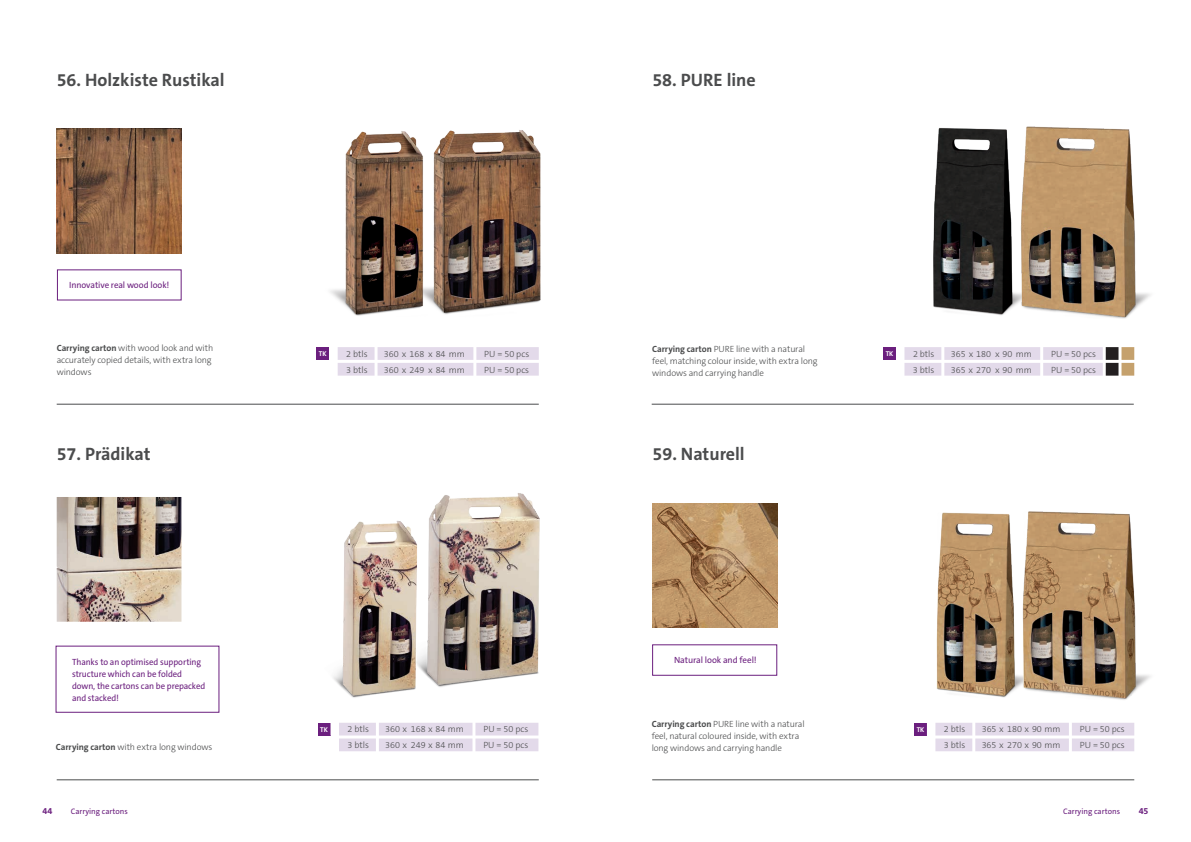
<style>
.page{position:relative;width:1191px;height:842px;background:#fff}
.page>*{position:absolute;margin:0;border:0;box-sizing:border-box;transform-origin:0 0}
.t1{font:700 18px "The Sans C5";color:#4b4c4d}
.t2{font:300 9px/12px "The Sans C5";letter-spacing:-.01em;color:#4b4c4d}
.t3{font:9px/12px "The Sans C5";letter-spacing:-.01em;color:#6b1f7e}
.t4{font:700 9px "The Sans C5";color:#6b1f7e}
.t5{font:8px "The Sans C5";color:#6b1f7e}
.t6{font:700 7px "The Sans C5";color:#fff}
.s1{font-weight:700}
</style>
<div class="page">
<hr style="left:652px;top:780px;width:482px;height:1px;background:#4b4c4d">
<hr style="left:57px;top:780px;width:482px;height:1px;background:#4b4c4d">
<hr style="left:57px;top:404px;width:482px;height:1px;background:#4b4c4d">
<hr style="left:651px;top:404px;width:482px;height:1px;background:#4b4c4d">
<img style="left:330px;top:131px;width:73px;height:185px">
<img style="left:403px;top:130px;width:138px;height:184px">
<img style="left:57px;top:129px;width:124px;height:125px">
<img style="left:933px;top:128px;width:72px;height:187px">
<img style="left:1005px;top:126px;width:145px;height:193px">
<img style="left:936px;top:512px;width:85px;height:186px">
<img style="left:1021px;top:511px;width:130px;height:189px">
<img style="left:652px;top:503px;width:125px;height:125px">
<img style="left:57px;top:497px;width:124px;height:125px">
<img style="left:333px;top:493px;width:207px;height:205px">
<div style="left:316px;top:347px;width:13px;height:13px;background:#6b1f7e"></div>
<svg style="left:337px;top:347px;width:202px;height:29px;background:#e7dfed"></svg>
<div style="left:56px;top:646px;width:163px;height:67px;border:1px solid #6b1f7e"></div>
<div style="left:318px;top:723px;width:12px;height:12px;background:#6b1f7e"></div>
<svg style="left:330px;top:723px;width:208px;height:28px;background:#e7e0ed"></svg>
<div style="left:652px;top:644px;width:125px;height:32px;border:1px solid #6b1f7e"></div>
<div style="left:883px;top:347px;width:13px;height:13px;background:#6b1f7e"></div>
<svg style="left:904px;top:347px;width:230px;height:29px;background:#dcd4dd"></svg>
<div style="left:914px;top:723px;width:13px;height:12px;background:#6b1f7e"></div>
<svg style="left:935px;top:723px;width:199px;height:28px;background:#e6deec"></svg>
<h1 class="t1" style="left:57px;top:68px;width:169px">56. Holzkiste Rustikal</h1>
<h1 class="t1" style="left:652px;top:68px;width:105px">58. PURE line</h1>
<p class="t3" style="left:69px;top:279px;width:102px">Innovative real wood look!</p>
<p class="t2" style="left:57px;top:342px;width:158px"><span class="s1">Carrying carton</span> with wood look and with accurately copied details, with extra long windows</p>
<p class="t6" style="left:319px;top:349px;width:9px">TK</p>
<p class="t2" style="left:346px;top:348px;width:23px">2 btls</p>
<p class="t2" style="left:384px;top:348px;width:82px">360 x 168 x 84 mm</p>
<p class="t2" style="left:484px;top:348px;width:46px">PU = 50 pcs</p>
<p class="t2" style="left:346px;top:364px;width:23px">3 btls</p>
<p class="t2" style="left:384px;top:364px;width:82px">360 x 249 x 84 mm</p>
<p class="t2" style="left:484px;top:364px;width:46px">PU = 50 pcs</p>
<p class="t2" style="left:652px;top:343px;width:167px"><span class="s1">Carrying carton</span> PURE line with a natural feel, matching colour inside, with extra long windows and carrying handle</p>
<p class="t6" style="left:885px;top:349px;width:9px">TK</p>
<p class="t2" style="left:913px;top:348px;width:23px">2 btls</p>
<p class="t2" style="left:950px;top:348px;width:82px">365 x 180 x 90 mm</p>
<p class="t2" style="left:1051px;top:348px;width:46px">PU = 50 pcs</p>
<p class="t2" style="left:913px;top:364px;width:23px">3 btls</p>
<p class="t2" style="left:950px;top:364px;width:82px">365 x 270 x 90 mm</p>
<p class="t2" style="left:1051px;top:364px;width:46px">PU = 50 pcs</p>
<h1 class="t1" style="left:57px;top:442px;width:95px">57. Prädikat</h1>
<h1 class="t1" style="left:652px;top:442px;width:94px">59. Naturell</h1>
<p class="t3" style="left:72px;top:655px;width:135px">Thanks to an optimised supporting structure which can be folded down, the cartons can be prepacked and stacked!</p>
<p class="t2" style="left:56px;top:741px;width:158px"><span class="s1">Carrying carton</span> with extra long windows</p>
<p class="t6" style="left:320px;top:725px;width:9px">TK</p>
<p class="t2" style="left:347px;top:723px;width:23px">2 btls</p>
<p class="t2" style="left:385px;top:723px;width:80px">360 x 168 x 84 mm</p>
<p class="t2" style="left:483px;top:723px;width:46px">PU = 50 pcs</p>
<p class="t2" style="left:347px;top:739px;width:23px">3 btls</p>
<p class="t2" style="left:385px;top:739px;width:80px">360 x 249 x 84 mm</p>
<p class="t2" style="left:483px;top:739px;width:46px">PU = 50 pcs</p>
<p class="t3" style="left:674px;top:654px;width:84px">Natural look and feel!</p>
<p class="t2" style="left:651px;top:718px;width:154px"><span class="s1">Carrying carton</span> PURE line with a natural feel, natural coloured inside, with extra long windows and carrying handle</p>
<p class="t6" style="left:916px;top:725px;width:9px">TK</p>
<p class="t2" style="left:944px;top:723px;width:23px">2 btls</p>
<p class="t2" style="left:981px;top:723px;width:80px">365 x 180 x 90 mm</p>
<p class="t2" style="left:1079px;top:723px;width:46px">PU = 50 pcs</p>
<p class="t2" style="left:944px;top:739px;width:23px">3 btls</p>
<p class="t2" style="left:981px;top:739px;width:80px">365 x 270 x 90 mm</p>
<p class="t2" style="left:1079px;top:739px;width:46px">PU = 50 pcs</p>
<p class="t4" style="left:42px;top:805px;width:11px">44</p>
<p class="t4" style="left:1138px;top:805px;width:11px">45</p>
<p class="t5" style="left:71px;top:806px;width:58px">Carrying cartons</p>
<p class="t5" style="left:1063px;top:806px;width:58px">Carrying cartons</p>
</div>
